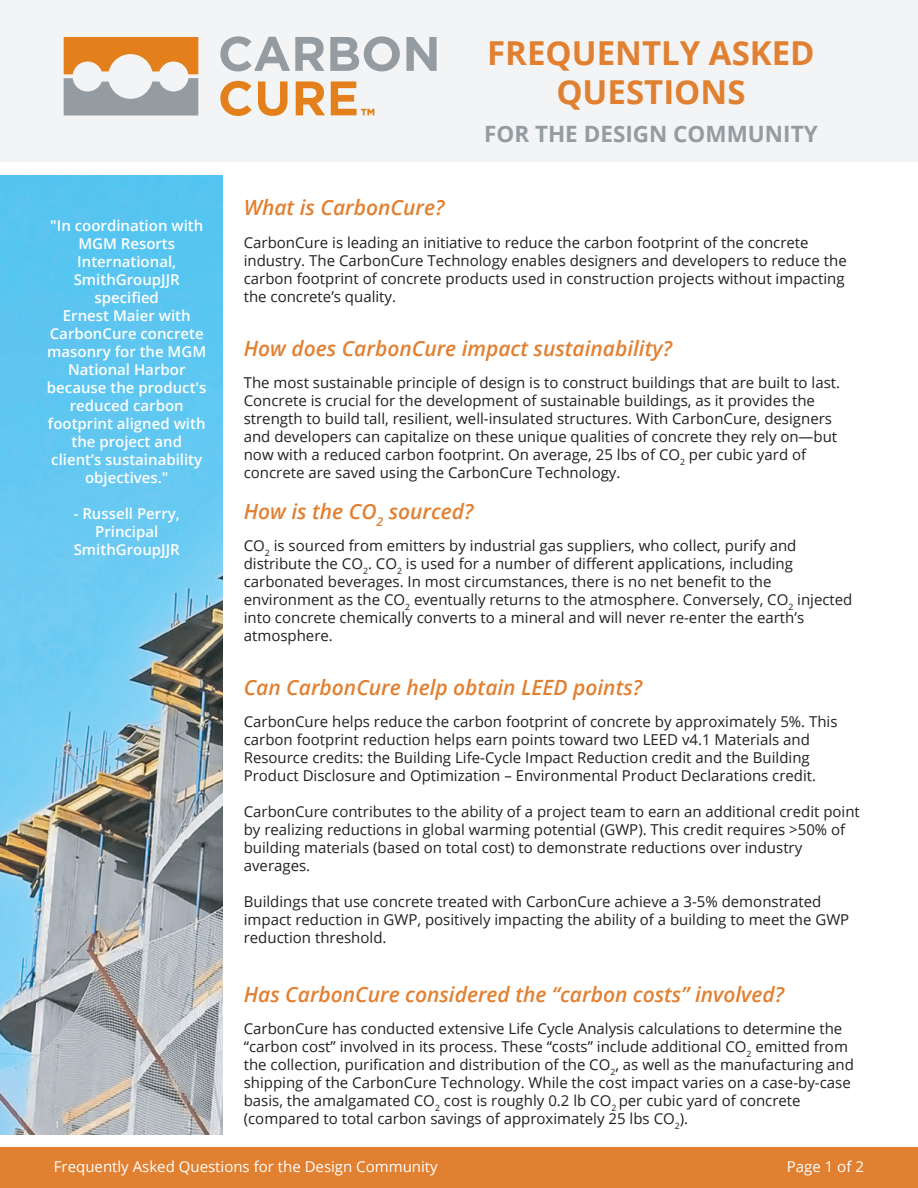
<style>
.page{position:relative;width:918px;height:1188px;background:#fff}
.page>*{position:absolute;margin:0;border:0;box-sizing:border-box;transform-origin:0 0}
.t1{font:700 33px/39.6px "Open Sans";color:#e28031;text-align:center}
.t2{font:700 22.5px "Open Sans";color:#949ca1}
.t3{font:italic 600 21px "Open Sans";color:#e28031}
.t4{font:15px/18px "Open Sans";color:#231f20}
.t5{font:600 15px/18px "Open Sans";color:#fff;text-align:center}
.t6{font:15px "Open Sans";color:#fff}
</style>
<div class="page">
<div style="left:0;top:0;width:918px;height:162px;background:#f3f4f5"></div>
<svg style="left:220px;top:36px;width:180px;height:35px"></svg>
<svg style="left:406px;top:37px;width:31px;height:34px"></svg>
<svg style="left:220px;top:81px;width:32px;height:35px"></svg>
<svg style="left:258px;top:81px;width:30px;height:35px"></svg>
<svg style="left:296px;top:81px;width:29px;height:34px"></svg>
<svg style="left:64px;top:37px;width:134px;height:79px"></svg>
<svg style="left:331px;top:81px;width:43px;height:34px"></svg>
<div style="left:0;top:1148px;width:918px;height:40px;background:#e28031"></div>
<img style="left:0;top:175px;width:223px;height:959px">
<p class="t5" style="left:47px;top:216px;width:161px">"In coordination with<br>MGM Resorts<br>International,<br>SmithGroupJJR specified<br>Ernest Maier with<br>CarbonCure concrete masonry for the MGM<br>National Harbor because the product's reduced carbon footprint aligned with the project and client’s sustainability objectives."</p>
<p class="t5" style="left:74px;top:504px;width:108px">- Russell Perry,<br>Principal<br>SmithGroupJJR</p>
<h1 class="t1" style="left:487px;top:32px;width:329px">FREQUENTLY ASKED<br>QUESTIONS</h1>
<h2 class="t2" style="left:484px;top:118px;width:335px">FOR THE DESIGN COMMUNITY</h2>
<h3 class="t3" style="left:244px;top:193px;width:202px">What is CarbonCure?</h3>
<p class="t4" style="left:244px;top:233px;width:605px">CarbonCure is leading an initiative to reduce the carbon footprint of the concrete industry. The CarbonCure Technology enables designers and developers to reduce the carbon footprint of concrete products used in construction projects without impacting the concrete’s quality.</p>
<h3 class="t3" style="left:244px;top:334px;width:430px">How does CarbonCure impact sustainability?</h3>
<p class="t4" style="left:244px;top:373px;width:598px">The most sustainable principle of design is to construct buildings that are built to last.<br>Concrete is crucial for the development of sustainable buildings, as it provides the strength to build tall, resilient, well-insulated structures. With CarbonCure, designers and developers can capitalize on these unique qualities of concrete they rely on—but now with a reduced carbon footprint. On average, 25 lbs of CO<sub>2</sub> per cubic yard of concrete are saved using the CarbonCure Technology.</p>
<h3 class="t3" style="left:244px;top:497px;width:231px">How is the CO<sub>2</sub> sourced?</h3>
<p class="t4" style="left:244px;top:536px;width:610px">CO<sub>2</sub> is sourced from emitters by industrial gas suppliers, who collect, purify and distribute the CO<sub>2</sub>. CO<sub>2</sub> is used for a number of different applications, including carbonated beverages. In most circumstances, there is no net benefit to the environment as the CO<sub>2</sub> eventually returns to the atmosphere. Conversely, CO<sub>2</sub> injected into concrete chemically converts to a mineral and will never re-enter the earth’s atmosphere.</p>
<h3 class="t3" style="left:244px;top:673px;width:400px">Can CarbonCure help obtain LEED points?</h3>
<p class="t4" style="left:244px;top:712px;width:595px">CarbonCure helps reduce the carbon footprint of concrete by approximately 5%. This carbon footprint reduction helps earn points toward two LEED v4.1 Materials and Resource credits: the Building Life-Cycle Impact Reduction credit and the Building Product Disclosure and Optimization – Environmental Product Declarations credit.</p>
<p class="t4" style="left:244px;top:802px;width:618px">CarbonCure contributes to the ability of a project team to earn an additional credit point by realizing reductions in global warming potential (GWP). This credit requires &gt;50% of building materials (based on total cost) to demonstrate reductions over industry averages.</p>
<p class="t4" style="left:244px;top:892px;width:607px">Buildings that use concrete treated with CarbonCure achieve a 3-5% demonstrated impact reduction in GWP, positively impacting the ability of a building to meet the GWP reduction threshold.</p>
<h3 class="t3" style="left:244px;top:980px;width:542px">Has CarbonCure considered the “carbon costs” involved?</h3>
<p class="t4" style="left:244px;top:1020px;width:612px">CarbonCure has conducted extensive Life Cycle Analysis calculations to determine the “carbon cost” involved in its process. These “costs” include additional CO<sub>2</sub> emitted from the collection, purification and distribution of the CO<sub>2</sub>, as well as the manufacturing and shipping of the CarbonCure Technology. While the cost impact varies on a case-by-case basis, the amalgamated CO<sub>2</sub> cost is roughly 0.2 lb CO<sub>2</sub> per cubic yard of concrete (compared to total carbon savings of approximately 25 lbs CO<sub>2</sub>).</p>
<p class="t6" style="left:54px;top:1157px;width:385px">Frequently Asked Questions for the Design Community</p>
<p class="t6" style="left:787px;top:1156px;width:79px">Page 1 of 2</p>
</div>
